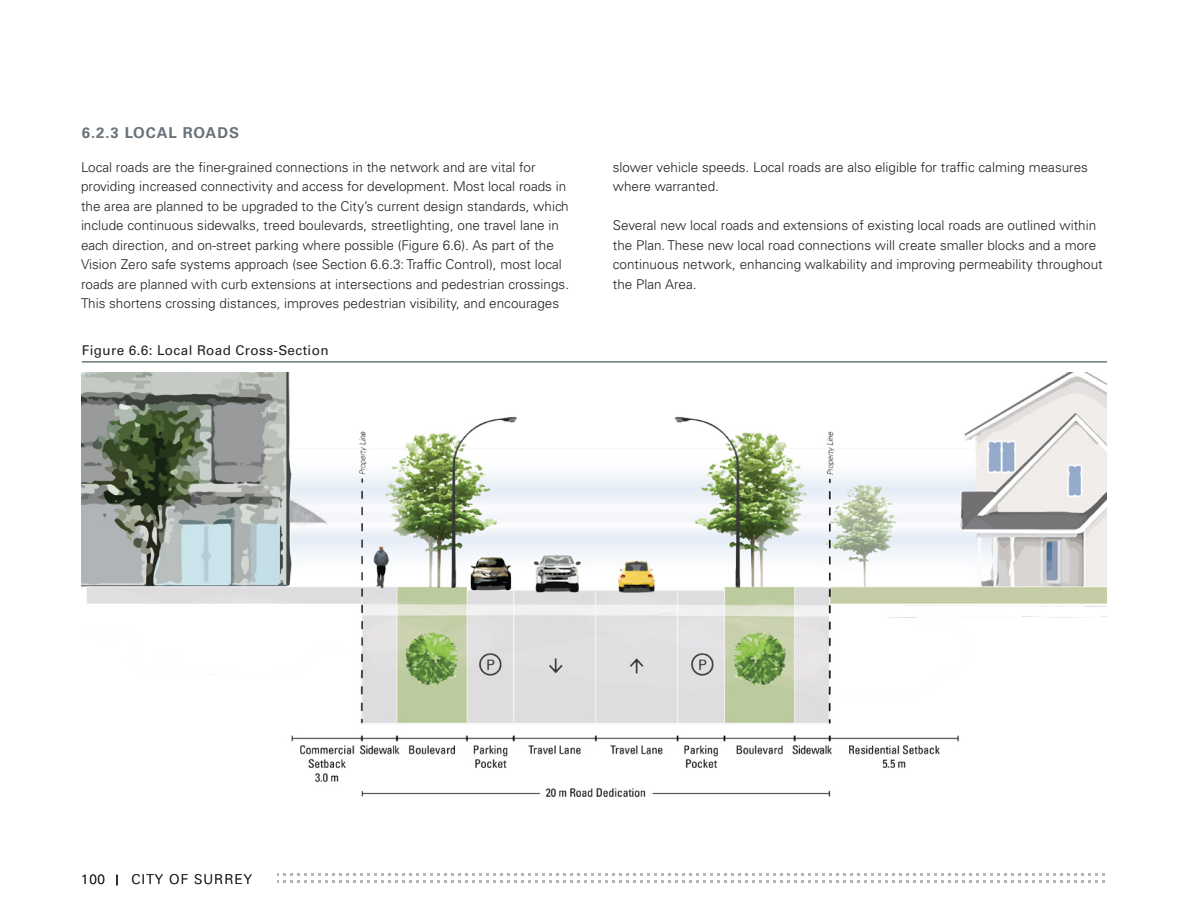
<style>
.page{position:relative;width:1188px;height:918px;background:#fff}
.page>*{position:absolute;margin:0;border:0;box-sizing:border-box;transform-origin:0 0}
.X_X_X_Sub_Heading{font:700 15px "Univers LT Std";letter-spacing:.06em;color:#6a737b}
.Body_Text_Bullets{font:300 13.5px/19.5px "Univers LT Std";color:#231f20}
.Figure_Title{font:13.5px "Univers LT Std";letter-spacing:.03em;color:#231f20}
.t1{font:300 13.5px "Univers";letter-spacing:.08em;color:#231f20}
</style>
<div class="page">
<svg style="left:278px;top:873px;width:827px;height:10px"></svg>
<svg style="left:116px;top:875px;width:2px;height:10px"></svg>
<hr style="left:82px;top:361px;width:1025px;height:2px;background:#6c7880">
<img style="left:81px;top:373px;width:1026px;height:425px">
<p class="X_X_X_Sub_Heading" style="left:82px;top:124px;width:159px">6.2.3 LOCAL ROADS</p>
<p class="Body_Text_Bullets" style="left:81px;top:157px;width:490px">Local roads are the finer-grained connections in the network and are vital for providing increased connectivity and access for development. Most local roads in the area are planned to be upgraded to the City’s current design standards, which include continuous sidewalks, treed boulevards, streetlighting, one travel lane in each direction, and on-street parking where possible (Figure 6.6). As part of the Vision Zero safe systems approach (see Section 6.6.3: Traffic Control), most local roads are planned with curb extensions at intersections and pedestrian crossings.<br>This shortens crossing distances, improves pedestrian visibility, and encourages</p>
<p class="Figure_Title" style="left:82px;top:343px;width:248px">Figure 6.6: Local Road Cross-Section</p>
<p class="Body_Text_Bullets" style="left:613px;top:157px;width:477px">slower vehicle speeds. Local roads are also eligible for traffic calming measures where warranted.</p>
<p class="Body_Text_Bullets" style="left:613px;top:216px;width:491px">Several new local roads and extensions of existing local roads are outlined within the Plan. These new local road connections will create smaller blocks and a more continuous network, enhancing walkability and improving permeability throughout the Plan Area.</p>
<p class="t1" style="left:81px;top:871px;width:25px">100</p>
<p class="t1" style="left:131px;top:871px;width:122px">CITY OF SURREY</p>
</div>
